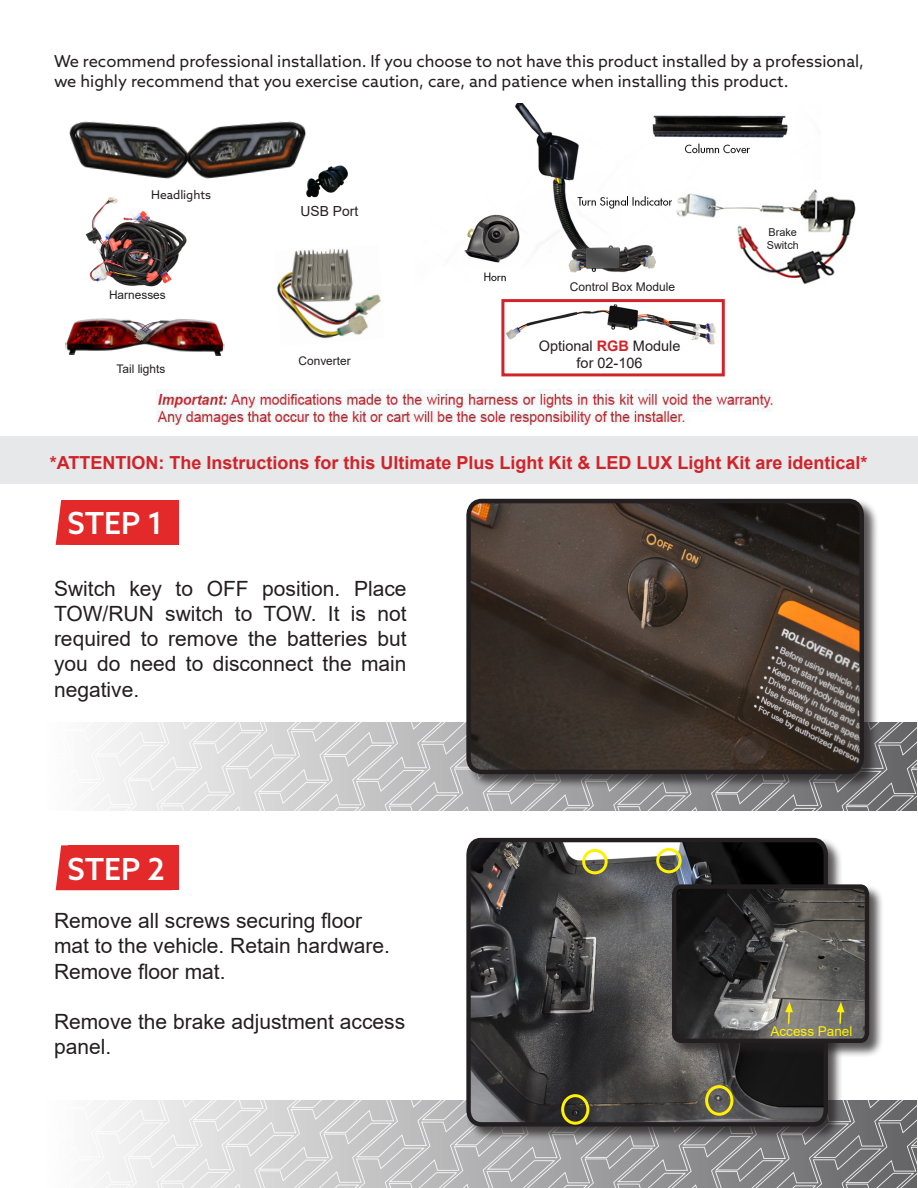
<style>
.page{position:relative;width:918px;height:1188px;background:#fff}
.page>*{position:absolute;margin:0;border:0;box-sizing:border-box;transform-origin:0 0}
.t1{font:500 30.45px "Azo Sans";color:#fff}
.t2{font:21px/25.2px "Arial";color:#231f20}
.t3{font:700 18px "Arial";color:#d1232a}
.t4{font:16.5px/19.8px "Azo Sans";color:#231f20}
.t5{font:14.55px "Arial";color:#231f20}
.t6{font:13.8px "Arial";color:#231f20}
.t7{font:13.5px "Arial";color:#fff101}
.t8{font:12px "Arial";color:#231f20}
.t9{font:12px "Azo Sans";color:#231f20}
.t10{font:11.85px "Arial";color:#231f20}
.t11{font:10.95px "Arial";color:#231f20}
.s1{font-weight:700;color:#d1232a}
</style>
<div class="page">
<img style="left:100px;top:1100px;width:817px;height:88px">
<img style="left:100px;top:722px;width:817px;height:89px">
<div style="left:0;top:436px;width:918px;height:48px;background:#e6e8e9"></div>
<svg style="left:56px;top:500px;width:13px;height:45px"></svg>
<div style="left:69px;top:500px;width:110px;height:45px;background:#e3292a"></div>
<svg style="left:56px;top:845px;width:13px;height:45px"></svg>
<div style="left:69px;top:845px;width:110px;height:45px;background:#e3292a"></div>
<div style="left:67px;top:856px;width:111px;height:24px;background:#e3292a"></div>
<div style="left:466px;top:498px;width:413px;height:291px;background:#231f20;opacity:.75"></div>
<img style="left:469px;top:501px;width:393px;height:271px">
<div style="left:466px;top:499px;width:398px;height:275px;border:5px solid #231f20;border-radius:14px"></div>
<div style="left:466px;top:837px;width:377px;height:304px;background:#231f20;opacity:.75"></div>
<svg style="left:464px;top:837px;width:366px;height:292px;background:#444"></svg>
<div style="left:561px;top:1094px;width:28px;height:31px;border:3px solid #fff101;border-radius:50%"></div>
<div style="left:705px;top:1085px;width:28px;height:31px;border:3px solid #fff101;border-radius:50%"></div>
<div style="left:582px;top:849px;width:26px;height:25px;border:3px solid #fff101;border-radius:50%"></div>
<div style="left:656px;top:848px;width:26px;height:25px;border:3px solid #fff101;border-radius:50%"></div>
<div style="left:671px;top:884px;width:213px;height:174px;background:#231f20;opacity:.75"></div>
<svg style="left:670px;top:882px;width:201px;height:163px;background:#4b4a47"></svg>
<img style="left:506px;top:304px;width:210px;height:41px">
<div style="left:501px;top:299px;width:224px;height:77px;border:3px solid #d1232a"></div>
<img style="left:85px;top:197px;width:102px;height:90px">
<img style="left:464px;top:103px;width:324px;height:179px">
<img style="left:277px;top:248px;width:104px;height:91px">
<img style="left:672px;top:180px;width:184px;height:104px">
<img style="left:549px;top:217px;width:148px;height:67px">
<img style="left:306px;top:165px;width:42px;height:33px">
<img style="left:65px;top:318px;width:69px;height:37px">
<img style="left:134px;top:319px;width:91px;height:37px">
<img style="left:206px;top:121px;width:112px;height:64px">
<img style="left:69px;top:121px;width:137px;height:58px">
<img style="left:157px;top:390px;width:617px;height:37px">
<p class="t4" style="left:54px;top:51px;width:812px">We recommend professional installation. If you choose to not have this product installed by a professional, we highly recommend that you exercise caution, care, and patience when installing this product.</p>
<p class="t9" style="left:151px;top:187px;width:62px">Headlights</p>
<p class="t10" style="left:109px;top:287px;width:58px">Harnesses</p>
<p class="t10" style="left:117px;top:360px;width:50px">Tail lights</p>
<p class="t6" style="left:300px;top:202px;width:59px">USB Port</p>
<p class="t10" style="left:299px;top:353px;width:54px">Converter</p>
<p class="t8" style="left:570px;top:279px;width:107px">Control Box Module</p>
<p class="t5" style="left:539px;top:335px;width:143px">Optional <span class="s1">RGB</span> Module</p>
<p class="t5" style="left:577px;top:353px;width:68px">for 02-106</p>
<p class="t11" style="left:769px;top:225px;width:30px">Brake</p>
<p class="t11" style="left:767px;top:238px;width:34px">Switch</p>
<p class="t3" style="left:50px;top:450px;width:819px">*ATTENTION: The Instructions for this Ultimate Plus Light Kit &amp; LED LUX Light Kit are identical*</p>
<p class="t1" style="left:67px;top:503px;width:97px">STEP 1</p>
<p class="t2" style="left:54px;top:576px;width:354px;text-align:justify">Switch key to OFF position. Place TOW/RUN switch to TOW. It is not required to remove the batteries but you do need to disconnect the main negative.</p>
<p class="t1" style="left:67px;top:849px;width:99px">STEP 2</p>
<p class="t2" style="left:54px;top:908px;width:338px">Remove all screws securing floor mat to the vehicle. Retain hardware.<br>Remove floor mat.</p>
<p class="t2" style="left:54px;top:1009px;width:353px">Remove the brake adjustment access panel.</p>
<p class="t7" style="left:771px;top:1022px;width:83px">Access Panel</p>
</div>
